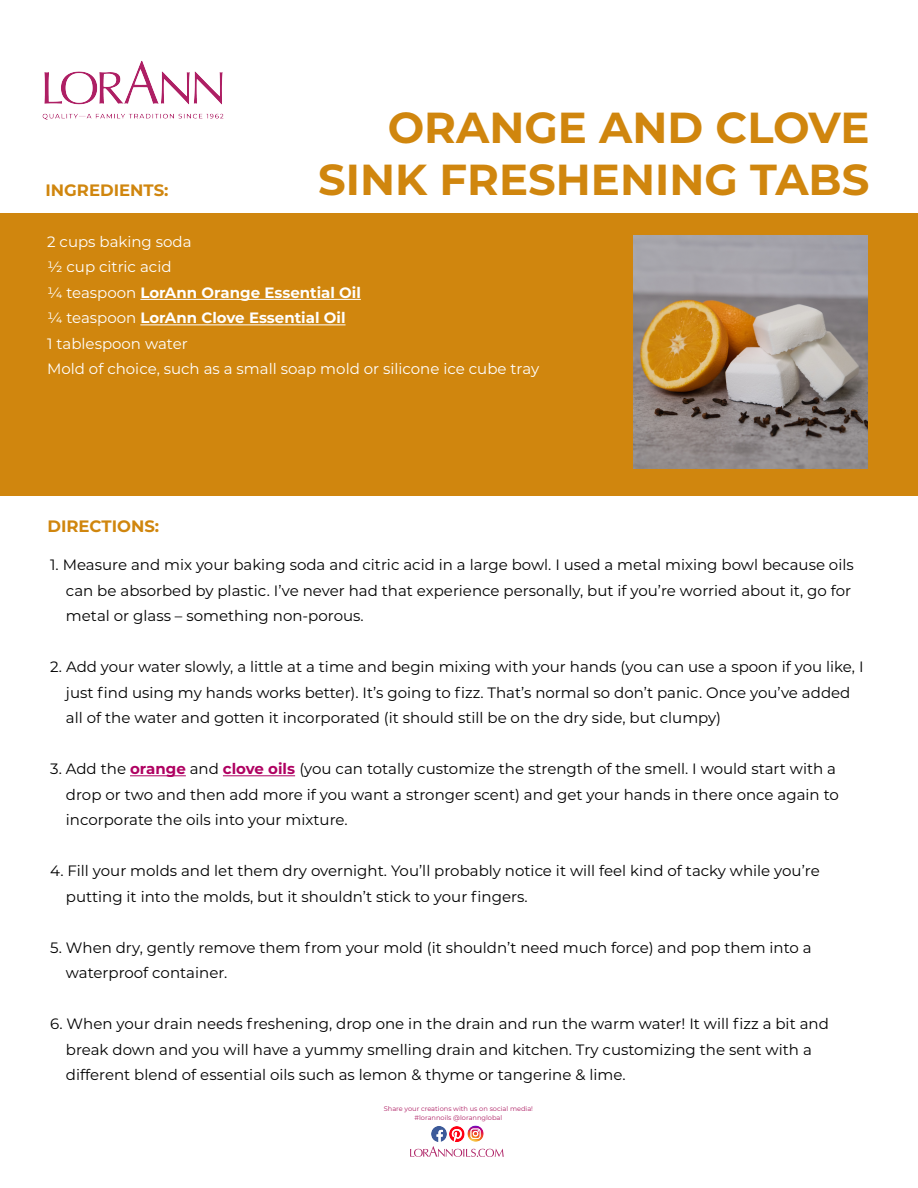
<style>
.page{position:relative;width:918px;height:1188px;background:#fff}
.page>*{position:absolute;margin:0;border:0;box-sizing:border-box;transform-origin:0 0}
.t1{font:700 43.35px/52.1px "Montserrat";color:#d0860e;text-align:right}
.t2{font:700 16.5px "Montserrat";color:#d0860e}
.t3{font:15px/25.5px "Montserrat";color:#000}
.t4{font:15px/25.5px "Montserrat";color:#fff}
.t5{font:6.6px/9.3px "Montserrat";color:#ae1f64;text-align:center}
.s1{font-weight:700}
.s2{font-weight:700;color:#af0061}
</style>
<div class="page">
<div style="left:0;top:213px;width:918px;height:282px;background:#d0860e"></div>
<img style="left:410px;top:1146px;width:94px;height:11px">
<img style="left:431px;top:1126px;width:33px;height:16px">
<img style="left:464px;top:1125px;width:20px;height:17px">
<img style="left:42px;top:60px;width:182px;height:60px">
<hr style="left:140px;top:299px;width:221px;height:1px;background:#fff">
<hr style="left:140px;top:325px;width:206px;height:1px;background:#fff">
<img style="left:634px;top:235px;width:233px;height:234px">
<hr style="left:130px;top:775px;width:56px;height:1px;background:#af0061">
<hr style="left:223px;top:775px;width:72px;height:1px;background:#af0061">
<h1 class="t1" style="left:318px;top:100px;width:553px">ORANGE AND CLOVE<br>SINK FRESHENING TABS</h1>
<p class="t4" style="left:47px;top:228px;width:494px">2 cups baking soda<br>½ cup citric acid<br>¼ teaspoon <span class="s1">LorAnn Orange Essential Oil<br></span>¼ teaspoon <span class="s1">LorAnn Clove Essential Oil<br></span>1 tablespoon water<br>Mold of choice, such as a small soap mold or silicone ice cube tray</p>
<p class="t2" style="left:46px;top:178px;width:124px">INGREDIENTS:</p>
<p class="t2" style="left:47px;top:514px;width:113px">DIRECTIONS:</p>
<p class="t3" style="left:66px;top:552px;width:789px;text-indent:-16px">1. Measure and mix your baking soda and citric acid in a large bowl. I used a metal mixing bowl because oils can be absorbed by plastic. I’ve never had that experience personally, but if you’re worried about it, go for metal or glass – something non-porous.</p>
<p class="t3" style="left:66px;top:654px;width:799px;text-indent:-16px">2. Add your water slowly, a little at a time and begin mixing with your hands (you can use a spoon if you like, I just find using my hands works better). It’s going to fizz. That’s normal so don’t panic. Once you’ve added all of the water and gotten it incorporated (it should still be on the dry side, but clumpy)</p>
<p class="t3" style="left:66px;top:756px;width:775px;text-indent:-16px">3. Add the <span class="s2">orange</span> and <span class="s2">clove oils</span> (you can totally customize the strength of the smell. I would start with a drop or two and then add more if you want a stronger scent) and get your hands in there once again to incorporate the oils into your mixture.</p>
<p class="t3" style="left:66px;top:858px;width:755px;text-indent:-16px">4. Fill your molds and let them dry overnight. You’ll probably notice it will feel kind of tacky while you’re putting it into the molds, but it shouldn’t stick to your fingers.</p>
<p class="t3" style="left:66px;top:934px;width:747px;text-indent:-16px">5. When dry, gently remove them from your mold (it shouldn’t need much force) and pop them into a waterproof container.</p>
<p class="t3" style="left:66px;top:1011px;width:764px;text-indent:-16px">6. When your drain needs freshening, drop one in the drain and run the warm water! It will fizz a bit and break down and you will have a yummy smelling drain and kitchen. Try customizing the sent with a different blend of essential oils such as lemon &amp; thyme or tangerine &amp; lime.</p>
<p class="t5" style="left:384px;top:1104px;width:151px">Share your creations with us on social media! #lorannoils @lorannglobal</p>
</div>
